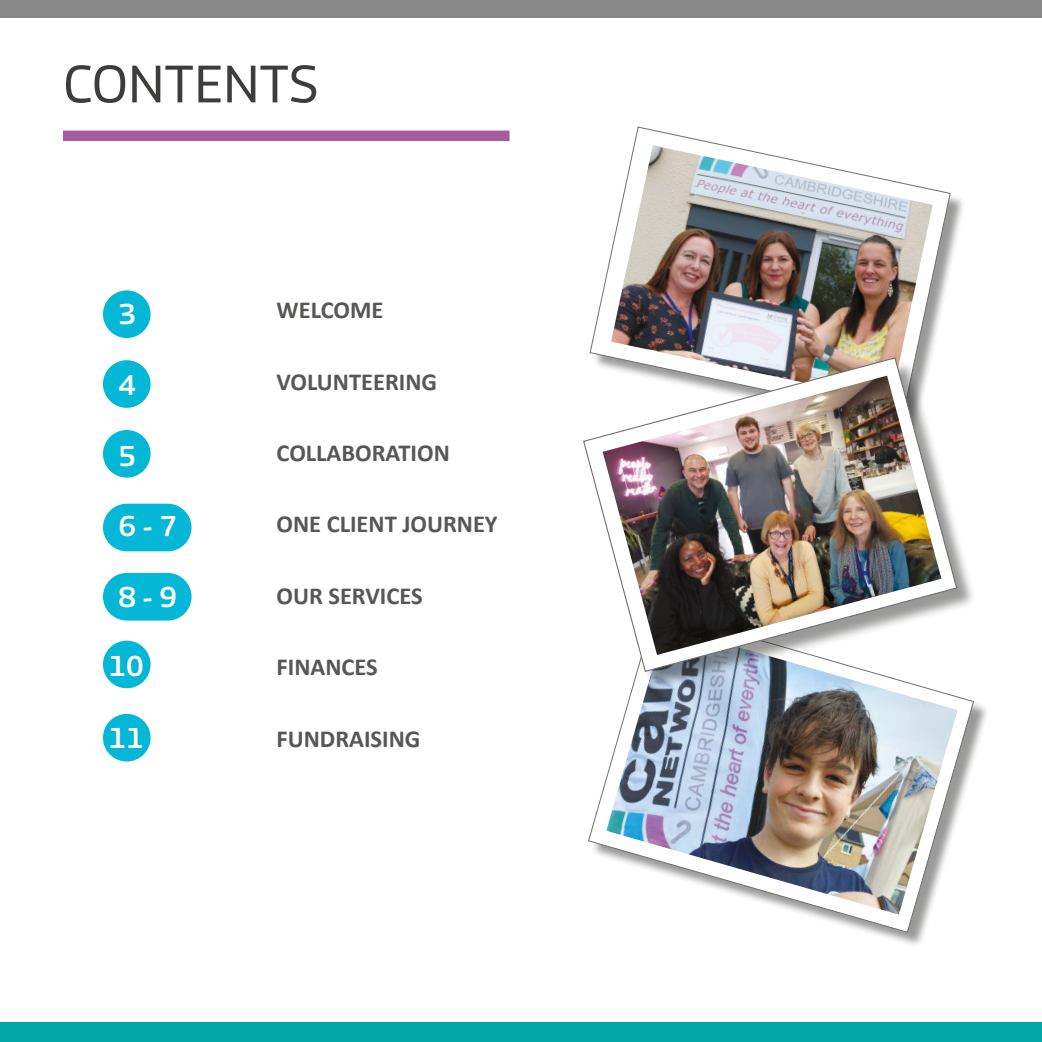
<style>
.page{position:relative;width:1042px;height:1042px;background:#fff}
.page>*{position:absolute;margin:0;border:0;box-sizing:border-box;transform-origin:0 0}
.t1{font:52.5px "Divenire";color:#3d3d3c}
.t2{font:500 29.4px "Divenire";color:#fff}
.t3{font:700 24.5px "Calibri";color:#575756}
</style>
<div class="page">
<div style="left:0;top:1022px;width:1042px;height:20px;background:#00a7a6"></div>
<div style="left:0;top:0;width:1042px;height:17px;background:#878787"></div>
<div style="left:103px;top:640px;width:48px;height:48px;background:#04b7d6;border-radius:50%"></div>
<div style="left:103px;top:714px;width:48px;height:47px;background:#04b7d6;border-radius:50%"></div>
<div style="left:103px;top:573px;width:88px;height:47px;background:#04b7d6;border-radius:24px"></div>
<div style="left:103px;top:504px;width:88px;height:47px;background:#04b7d6;border-radius:24px"></div>
<div style="left:103px;top:430px;width:48px;height:48px;background:#04b7d6;border-radius:50%"></div>
<div style="left:103px;top:360px;width:48px;height:48px;background:#04b7d6;border-radius:50%"></div>
<div style="left:103px;top:290px;width:48px;height:48px;background:#04b7d6;border-radius:50%"></div>
<div style="left:63px;top:131px;width:446px;height:10px;background:#a55da1"></div>
<div style="left:590px;top:612px;width:399px;height:336px;background:#1d1d1b;opacity:.45"></div>
<svg style="left:588px;top:691px;width:386px;height:242px"></svg>
<img style="left:606px;top:691px;width:351px;height:223px">
<div style="left:592px;top:129px;width:374px;height:306px;background:#1d1d1b;opacity:.45"></div>
<svg style="left:589px;top:126px;width:362px;height:230px"></svg>
<img style="left:611px;top:145px;width:322px;height:211px">
<div style="left:586px;top:360px;width:390px;height:331px;background:#1d1d1b;opacity:.45"></div>
<svg style="left:583px;top:356px;width:375px;height:317px"></svg>
<img style="left:602px;top:376px;width:339px;height:279px">
<p class="t1" style="left:63px;top:44px;width:257px">CONTENTS</p>
<p class="t2" style="left:118px;top:292px;width:19px">3</p>
<p class="t3" style="left:276px;top:293px;width:108px">WELCOME</p>
<p class="t2" style="left:118px;top:363px;width:19px">4</p>
<p class="t3" style="left:276px;top:364px;width:162px">VOLUNTEERING</p>
<p class="t2" style="left:118px;top:433px;width:19px">5</p>
<p class="t3" style="left:276px;top:435px;width:175px">COLLABORATION</p>
<p class="t2" style="left:118px;top:504px;width:60px">6 - 7</p>
<p class="t3" style="left:276px;top:507px;width:223px">ONE CLIENT JOURNEY</p>
<p class="t2" style="left:118px;top:574px;width:60px">8 - 9</p>
<p class="t3" style="left:276px;top:578px;width:148px">OUR SERVICES</p>
<p class="t2" style="left:109px;top:643px;width:37px">10</p>
<p class="t3" style="left:276px;top:650px;width:103px">FINANCES</p>
<p class="t2" style="left:109px;top:715px;width:37px">11</p>
<p class="t3" style="left:276px;top:721px;width:145px">FUNDRAISING</p>
</div>
